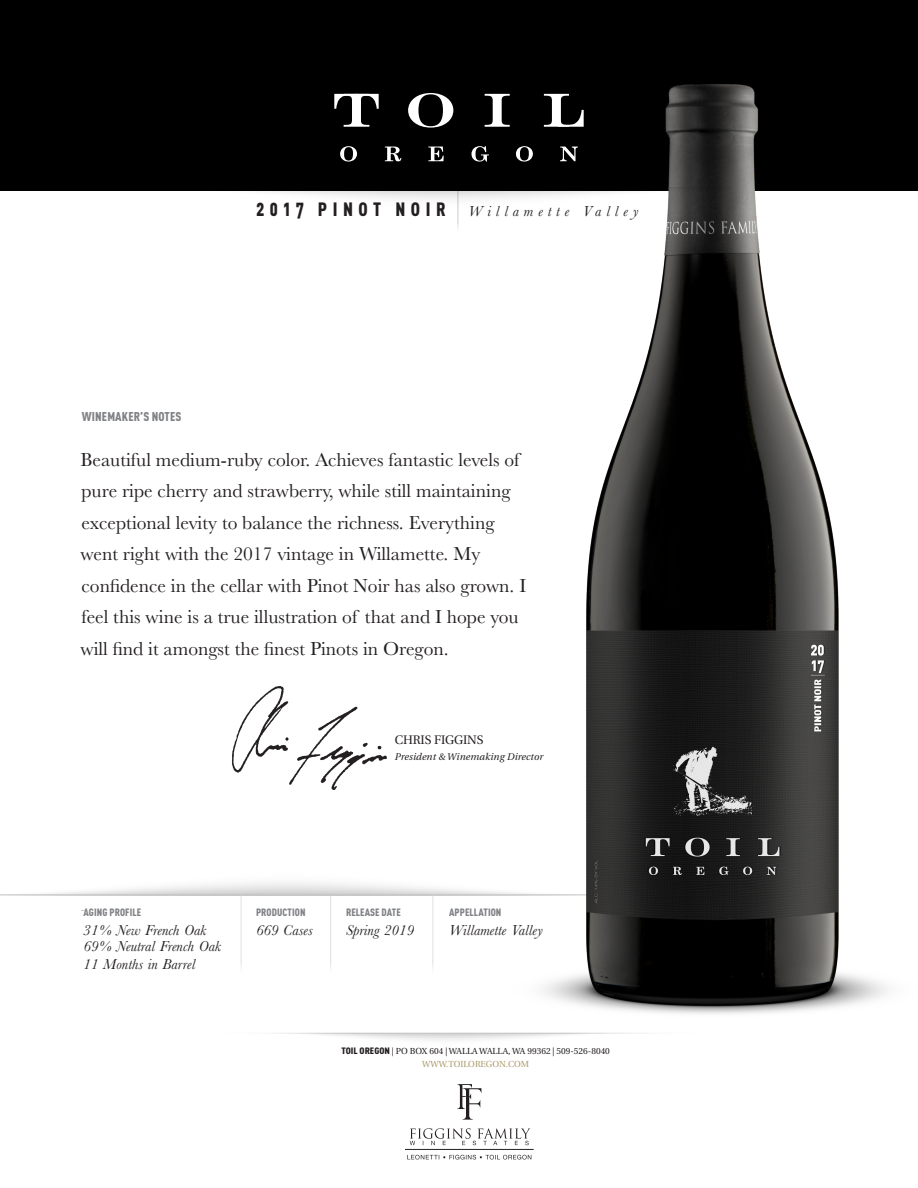
<style>
.page{position:relative;width:918px;height:1188px;background:#fff}
.page>*{position:absolute;margin:0;border:0;box-sizing:border-box;transform-origin:0 0}
.t1{font:19.5px/31.5px "Baskerville";color:#231f20}
.subheads{font:italic 15px/16.5px "Baskerville";letter-spacing:.005em;color:#231f20}
.subheads-2{font:italic 15px "Baskerville";letter-spacing:.325em;color:#231f20}
.Notes{font:italic 15px "Baskerville";letter-spacing:.005em;color:#231f20}
.subheads-3{font:12.6px "DIN Cond Black Alternate";letter-spacing:.01em;color:#808285}
.Default_Text{font:12.3px "Utopia";letter-spacing:-.01em;color:#231f20}
.subheads-4{font:10.5px "DIN Cond Black Alternate";letter-spacing:.01em;color:#808285}
.Default_Text-2{font:italic 9.75px "Utopia";letter-spacing:.01em;color:#231f20}
.t2{font:8.7px "Utopia";color:#231f20}
.t3{font:8.7px "Utopia";color:#ab9b6a}
.s1{font-family:"DIN Cond Black Alternate";font-style:normal;font-size:22.35px}
.s2{font-family:"DIN Cond Black Alternate";font-style:normal;font-size:19.05px}
.s3{font-family:"DIN Cond Black Alternate";font-size:9.15px}
</style>
<div class="page">
<div style="left:0;top:0;width:918px;height:191px;background:#000"></div>
<hr style="left:0;top:894px;width:782px;height:1px;background:#c3c5c5">
<hr style="left:330px;top:895px;width:1px;height:81px;background:#dbdcdc">
<hr style="left:241px;top:895px;width:1px;height:81px;background:#dbdcdc">
<img style="left:432px;top:84px;width:456px;height:949px">
<img style="left:263px;top:187px;width:543px;height:34px">
<hr style="left:202px;top:1033px;width:517px;height:1px;background:#c3c5c5">
<svg style="left:410px;top:1128px;width:120px;height:17px"></svg>
<svg style="left:407px;top:1155px;width:124px;height:5px"></svg>
<hr style="left:405px;top:1149px;width:129px;height:1px;background:#231f20">
<svg style="left:457px;top:1084px;width:24px;height:36px"></svg>
<svg style="left:485px;top:94px;width:25px;height:33px"></svg>
<svg style="left:544px;top:94px;width:40px;height:33px"></svg>
<svg style="left:334px;top:94px;width:45px;height:33px"></svg>
<svg style="left:408px;top:93px;width:45px;height:35px"></svg>
<svg style="left:340px;top:146px;width:17px;height:16px"></svg>
<svg style="left:385px;top:147px;width:16px;height:14px"></svg>
<svg style="left:428px;top:147px;width:16px;height:14px"></svg>
<svg style="left:472px;top:146px;width:17px;height:16px"></svg>
<svg style="left:516px;top:146px;width:17px;height:16px"></svg>
<svg style="left:560px;top:147px;width:18px;height:14px"></svg>
<img style="left:232px;top:686px;width:155px;height:104px">
<p class="subheads-2" style="left:256px;top:201px;width:384px"><span class="s1">2017</span> <span class="s2">PINOT NOIR</span> Willamette Valley</p>
<p class="subheads-3" style="left:82px;top:408px;width:101px">WINEMAKER’S NOTES</p>
<p class="t1" style="left:80px;top:444px;width:447px">Beautiful medium-ruby color. Achieves fantastic levels of pure ripe cherry and strawberry, while still maintaining exceptional levity to balance the richness. Everything went right with the 2017 vintage in Willamette. My confidence in the cellar with Pinot Noir has also grown. I feel this wine is a true illustration of that and I hope you will find it amongst the finest Pinots in Oregon.</p>
<p class="Default_Text" style="left:395px;top:733px;width:90px">CHRIS FIGGINS</p>
<p class="Default_Text-2" style="left:395px;top:752px;width:150px">President &amp; Winemaking Director</p>
<p class="subheads-4" style="left:84px;top:906px;width:59px">AGING PROFILE</p>
<p class="subheads" style="left:84px;top:922px;width:139px">31% New French Oak<br>69% Neutral French Oak</p>
<p class="subheads" style="left:84px;top:956px;width:113px">11 Months in Barrel</p>
<p class="subheads-4" style="left:256px;top:906px;width:51px">PRODUCTION</p>
<p class="Notes" style="left:256px;top:920px;width:58px">669 Cases</p>
<p class="subheads-4" style="left:346px;top:906px;width:56px">RELEASE DATE</p>
<p class="subheads" style="left:346px;top:922px;width:70px">Spring 2019</p>
<p class="subheads-4" style="left:449px;top:906px;width:54px">APPELLATION</p>
<p class="subheads" style="left:449px;top:922px;width:95px">Willamette Valley</p>
<p class="t2" style="left:342px;top:1046px;width:270px"><span class="s3">TOIL OREGON</span> | PO BOX 604 | WALLA WALLA, WA 99362 | 509-526-8040</p>
<p class="t3" style="left:422px;top:1060px;width:108px">WWW.TOILOREGON.COM</p>
</div>
